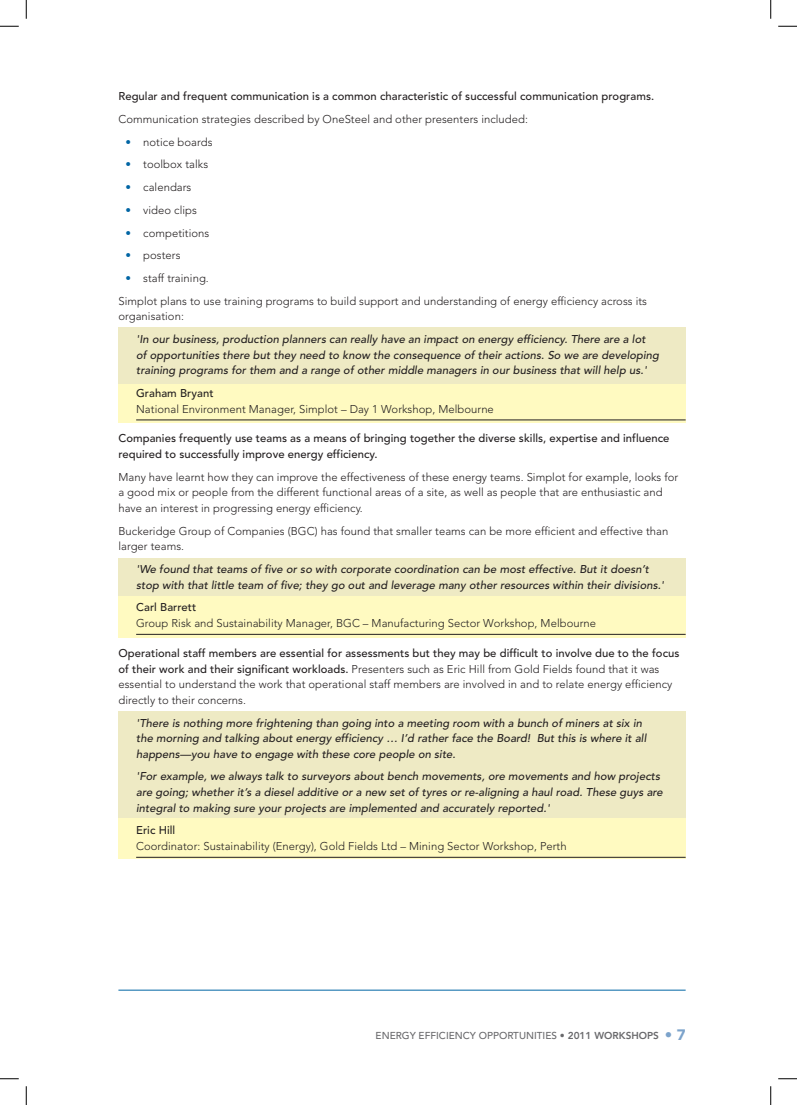
<style>
.page{position:relative;width:797px;height:1105px;background:#fff}
.page>*{position:absolute;margin:0;border:0;box-sizing:border-box;transform-origin:0 0}
.t1{font:15px "Avenir LT Std";color:#7ca3cb}
.QUOTE{font:italic 500 11.25px/15.6px "Avenir LT Std";letter-spacing:.005em;color:#231f20}
.Body_text{font:300 11.25px/15.6px "Avenir LT Std";letter-spacing:.005em;color:#231f20}
.QUOTE_ATTRIBUTION{font:300 11.25px/15.6px "Avenir LT Std";letter-spacing:.005em;color:#231f20}
.Body_text-2{font:500 11.25px/15.6px "Avenir LT Std";letter-spacing:.005em;color:#231f20}
.WORKSHOP_BULLETS{font:300 11.25px "Avenir LT Std";letter-spacing:.005em;color:#231f20}
.t2{font:500 10px "Avenir LT Std";color:#69696c}
.s1{color:#0065a4}
.s2{font-weight:500}
.s3{font-weight:800}
.s4{font-weight:900}
</style>
<div class="page">
<div style="left:118px;top:818px;width:567px;height:41px;background:#fffac1"></div>
<div style="left:118px;top:595px;width:567px;height:42px;background:#fffac1"></div>
<div style="left:118px;top:384px;width:567px;height:39px;background:#fffac1"></div>
<div style="left:118px;top:711px;width:567px;height:107px;background:#eeeac4"></div>
<div style="left:118px;top:558px;width:567px;height:38px;background:#eeeac4"></div>
<div style="left:118px;top:327px;width:567px;height:57px;background:#eeeac4"></div>
<hr style="left:118px;top:990px;width:567px;height:1px;background:#0065a4">
<hr style="left:136px;top:420px;width:549px;height:1px;background:#231f20">
<hr style="left:136px;top:634px;width:549px;height:1px;background:#231f20">
<hr style="left:136px;top:857px;width:549px;height:1px;background:#231f20">
<svg style="left:0;top:25px;width:19px;height:2px"></svg>
<svg style="left:778px;top:25px;width:19px;height:2px"></svg>
<svg style="left:0;top:1078px;width:19px;height:1px"></svg>
<svg style="left:778px;top:1078px;width:19px;height:1px"></svg>
<svg style="left:25px;top:0;width:2px;height:19px"></svg>
<svg style="left:25px;top:1086px;width:2px;height:19px"></svg>
<svg style="left:770px;top:0;width:1px;height:19px"></svg>
<svg style="left:770px;top:1086px;width:1px;height:19px"></svg>
<p class="Body_text-2" style="left:118px;top:89px;width:537px">Regular and frequent communication is a common characteristic of successful communication programs.</p>
<p class="Body_text" style="left:118px;top:111px;width:411px">Communication strategies described by OneSteel and other presenters included:</p>
<p class="WORKSHOP_BULLETS" style="left:125px;top:135px;width:88px"><span class="s1">•</span> notice boards</p>
<p class="WORKSHOP_BULLETS" style="left:125px;top:158px;width:84px"><span class="s1">•</span> toolbox talks</p>
<p class="WORKSHOP_BULLETS" style="left:125px;top:181px;width:67px"><span class="s1">•</span> calendars</p>
<p class="WORKSHOP_BULLETS" style="left:125px;top:203px;width:73px"><span class="s1">•</span> video clips</p>
<p class="WORKSHOP_BULLETS" style="left:125px;top:226px;width:85px"><span class="s1">•</span> competitions</p>
<p class="WORKSHOP_BULLETS" style="left:125px;top:249px;width:56px"><span class="s1">•</span> posters</p>
<p class="WORKSHOP_BULLETS" style="left:125px;top:272px;width:85px"><span class="s1">•</span> staff training.</p>
<p class="Body_text" style="left:118px;top:293px;width:530px">Simplot plans to use training programs to build support and understanding of energy efficiency across its organisation:</p>
<p class="QUOTE" style="left:136px;top:332px;width:524px">'In our business, production planners can really have an impact on energy efficiency. There are a lot<br>of opportunities there but they need to know the consequence of their actions. So we are developing training programs for them and a range of other middle managers in our business that will help us.'</p>
<p class="QUOTE_ATTRIBUTION" style="left:136px;top:385px;width:359px"><span class="s2">Graham Bryant<br></span>National Environment Manager, Simplot – Day 1 Workshop, Melbourne</p>
<p class="Body_text-2" style="left:118px;top:431px;width:552px">Companies frequently use teams as a means of bringing together the diverse skills, expertise and influence required to successfully improve energy efficiency.</p>
<p class="Body_text" style="left:118px;top:469px;width:561px">Many have learnt how they can improve the effectiveness of these energy teams. Simplot for example, looks for a good mix or people from the different functional areas of a site, as well as people that are enthusiastic and have an interest in progressing energy efficiency.</p>
<p class="Body_text" style="left:118px;top:523px;width:551px">Buckeridge Group of Companies (BGC) has found that smaller teams can be more efficient and effective than larger teams.</p>
<p class="QUOTE" style="left:136px;top:562px;width:529px">'We found that teams of five or so with corporate coordination can be most effective. But it doesn’t stop with that little team of five; they go out and leverage many other resources within their divisions.'</p>
<p class="QUOTE_ATTRIBUTION" style="left:136px;top:600px;width:461px"><span class="s2">Carl Barrett<br></span>Group Risk and Sustainability Manager, BGC – Manufacturing Sector Workshop, Melbourne</p>
<p class="Body_text" style="left:118px;top:645px;width:562px"><span class="s2">Operational staff members are essential for assessments but they may be difficult to involve due to the focus of their work and their significant workloads.</span> Presenters such as Eric Hill from Gold Fields found that it was essential to understand the work that operational staff members are involved in and to relate energy efficiency directly to their concerns.</p>
<p class="QUOTE" style="left:136px;top:715px;width:511px">'There is nothing more frightening than going into a meeting room with a bunch of miners at six in the morning and talking about energy efficiency … I’d rather face the Board! But this is where it all happens—you have to engage with these core people on site.</p>
<p class="QUOTE" style="left:136px;top:769px;width:528px">'For example, we always talk to surveyors about bench movements, ore movements and how projects are going; whether it’s a diesel additive or a new set of tyres or re-aligning a haul road. These guys are integral to making sure your projects are implemented and accurately reported.'</p>
<p class="QUOTE_ATTRIBUTION" style="left:136px;top:823px;width:432px"><span class="s2">Eric Hill<br></span>Coordinator: Sustainability (Energy), Gold Fields Ltd – Mining Sector Workshop, Perth</p>
<p class="t2" style="left:375px;top:1030px;width:285px">ENERGY EFFICIENCY OPPORTUNITIES <span class="s3">• 2011 WORKSHOPS</span></p>
<p class="t1" style="left:664px;top:1026px;width:22px">• <span class="s4">7</span></p>
</div>
